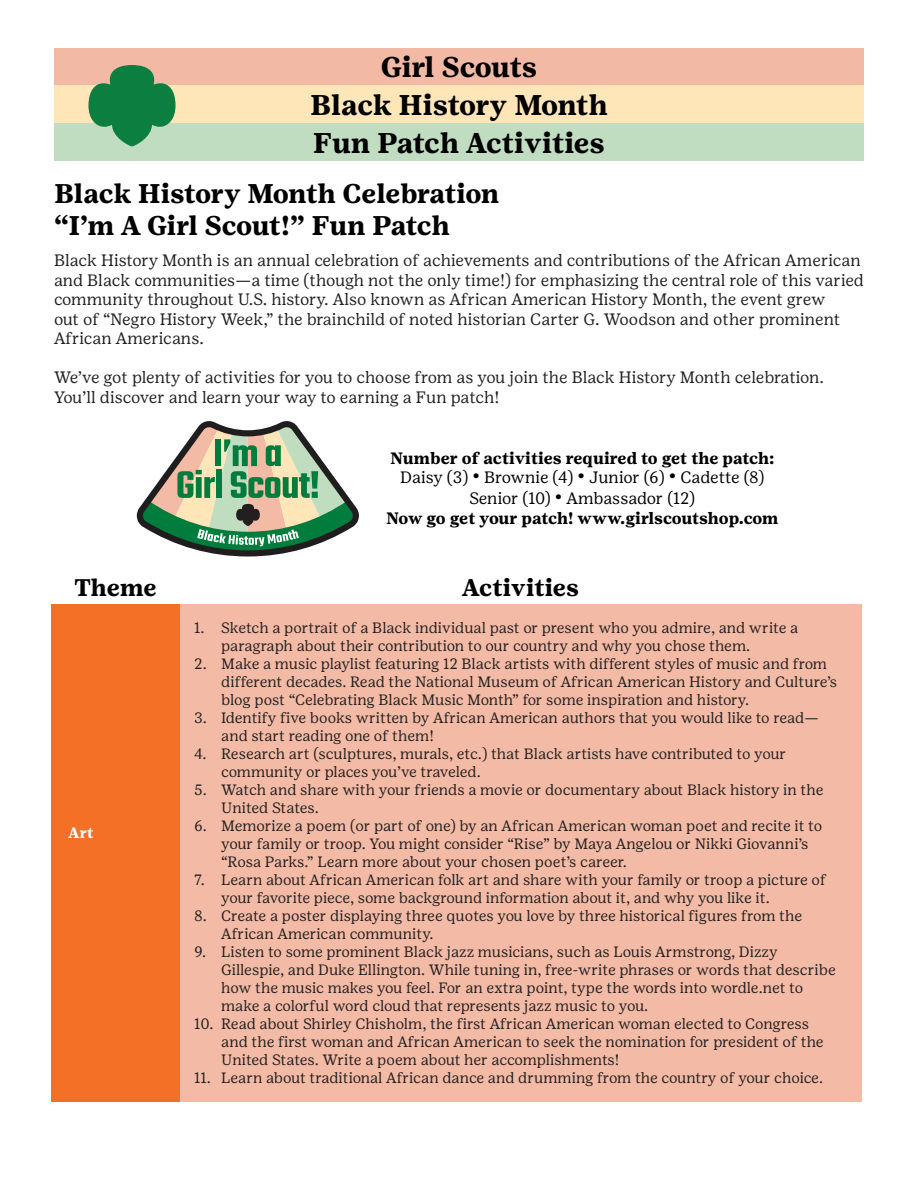
<style>
.page{position:relative;width:918px;height:1188px;background:#fff}
.page>*{position:absolute;margin:0;border:0;box-sizing:border-box;transform-origin:0 0}
.t1{font:700 28.5px "Girl Scout Text";letter-spacing:-.01em;color:#000}
.t2{font:700 27px/31.5px "Girl Scout Text";letter-spacing:-.02em;color:#000}
.t3{font:700 24px "Girl Scout Text";color:#000}
.t4{font:16.5px/19.5px "Girl Scout Text";letter-spacing:-.005em;color:#231f20}
.t5{font:700 16.5px "Girl Scout Text";color:#000}
.t6{font:16.5px/21px "Girl Scout Text";letter-spacing:-.01em;color:#000;text-align:center}
.t7{font:15px/18px "Girl Scout Text";color:#231f20}
.t8{font:700 15px "Girl Scout Text";color:#fff}
.s1{font-weight:700}
</style>
<div class="page">
<div style="left:54px;top:48px;width:810px;height:38px;background:#f2baa5"></div>
<svg style="left:54px;top:65px;width:810px;height:96px"></svg>
<svg style="left:137px;top:421px;width:222px;height:136px"></svg>
<div style="left:51px;top:604px;width:129px;height:498px;background:#f37026"></div>
<div style="left:180px;top:604px;width:681px;height:498px;background:#f3bba6"></div>
<p class="t1" style="left:381px;top:50px;width:158px">Girl Scouts</p>
<p class="t1" style="left:310px;top:88px;width:299px">Black History Month</p>
<p class="t1" style="left:313px;top:126px;width:294px">Fun Patch Activities</p>
<p class="t2" style="left:54px;top:178px;width:447px">Black History Month Celebration “I’m A Girl Scout!” Fun Patch</p>
<p class="t4" style="left:54px;top:251px;width:812px">Black History Month is an annual celebration of achievements and contributions of the African American and Black communities—a time (though not the only time!) for emphasizing the central role of this varied community throughout U.S. history. Also known as African American History Month, the event grew<br>out of “Negro History Week,” the brainchild of noted historian Carter G. Woodson and other prominent African Americans.</p>
<p class="t4" style="left:54px;top:368px;width:772px">We’ve got plenty of activities for you to choose from as you join the Black History Month celebration.<br>You’ll discover and learn your way to earning a Fun patch!</p>
<p class="t5" style="left:390px;top:448px;width:386px">Number of activities required to get the patch:</p>
<p class="t6" style="left:400px;top:467px;width:366px">Daisy (3) <span class="s1">•</span> Brownie (4) <span class="s1">•</span> Junior (6) <span class="s1">•</span> Cadette (8)<br>Senior (10) <span class="s1">•</span> Ambassador (12)</p>
<p class="t5" style="left:386px;top:508px;width:394px">Now go get your patch! www.girlscoutshop.com</p>
<p class="t3" style="left:75px;top:574px;width:84px">Theme</p>
<p class="t3" style="left:462px;top:574px;width:119px">Activities</p>
<p class="t8" style="left:69px;top:824px;width:27px">Art</p>
<p class="t7" style="left:221px;top:619px;width:579px;text-indent:-27px">1. Sketch a portrait of a Black individual past or present who you admire, and write a paragraph about their contribution to our country and why you chose them.</p>
<p class="t7" style="left:221px;top:655px;width:617px;text-indent:-27px">2. Make a music playlist featuring 12 Black artists with different styles of music and from different decades. Read the National Museum of African American History and Culture’s blog post “Celebrating Black Music Month” for some inspiration and history.</p>
<p class="t7" style="left:221px;top:709px;width:599px;text-indent:-27px">3. Identify five books written by African American authors that you would like to read— and start reading one of them!</p>
<p class="t7" style="left:221px;top:745px;width:567px;text-indent:-27px">4. Research art (sculptures, murals, etc.) that Black artists have contributed to your community or places you’ve traveled.</p>
<p class="t7" style="left:221px;top:781px;width:604px;text-indent:-27px">5. Watch and share with your friends a movie or documentary about Black history in the<br>United States.</p>
<p class="t7" style="left:221px;top:817px;width:602px;text-indent:-27px">6. Memorize a poem (or part of one) by an African American woman poet and recite it to your family or troop. You might consider “Rise” by Maya Angelou or Nikki Giovanni’s “Rosa Parks.” Learn more about your chosen poet’s career.</p>
<p class="t7" style="left:221px;top:871px;width:606px;text-indent:-27px">7. Learn about African American folk art and share with your family or troop a picture of your favorite piece, some background information about it, and why you like it.</p>
<p class="t7" style="left:221px;top:907px;width:582px;text-indent:-27px">8. Create a poster displaying three quotes you love by three historical figures from the<br>African American community.</p>
<p class="t7" style="left:221px;top:943px;width:616px;text-indent:-27px">9. Listen to some prominent Black jazz musicians, such as Louis Armstrong, Dizzy Gillespie, and Duke Ellington. While tuning in, free-write phrases or words that describe how the music makes you feel. For an extra point, type the words into wordle.net to make a colorful word cloud that represents jazz music to you.</p>
<p class="t7" style="left:221px;top:1015px;width:604px;text-indent:-27px">10. Read about Shirley Chisholm, the first African American woman elected to Congress and the first woman and African American to seek the nomination for president of the<br>United States. Write a poem about her accomplishments!</p>
<p class="t7" style="left:194px;top:1069px;width:630px">11. Learn about traditional African dance and drumming from the country of your choice.</p>
</div>
